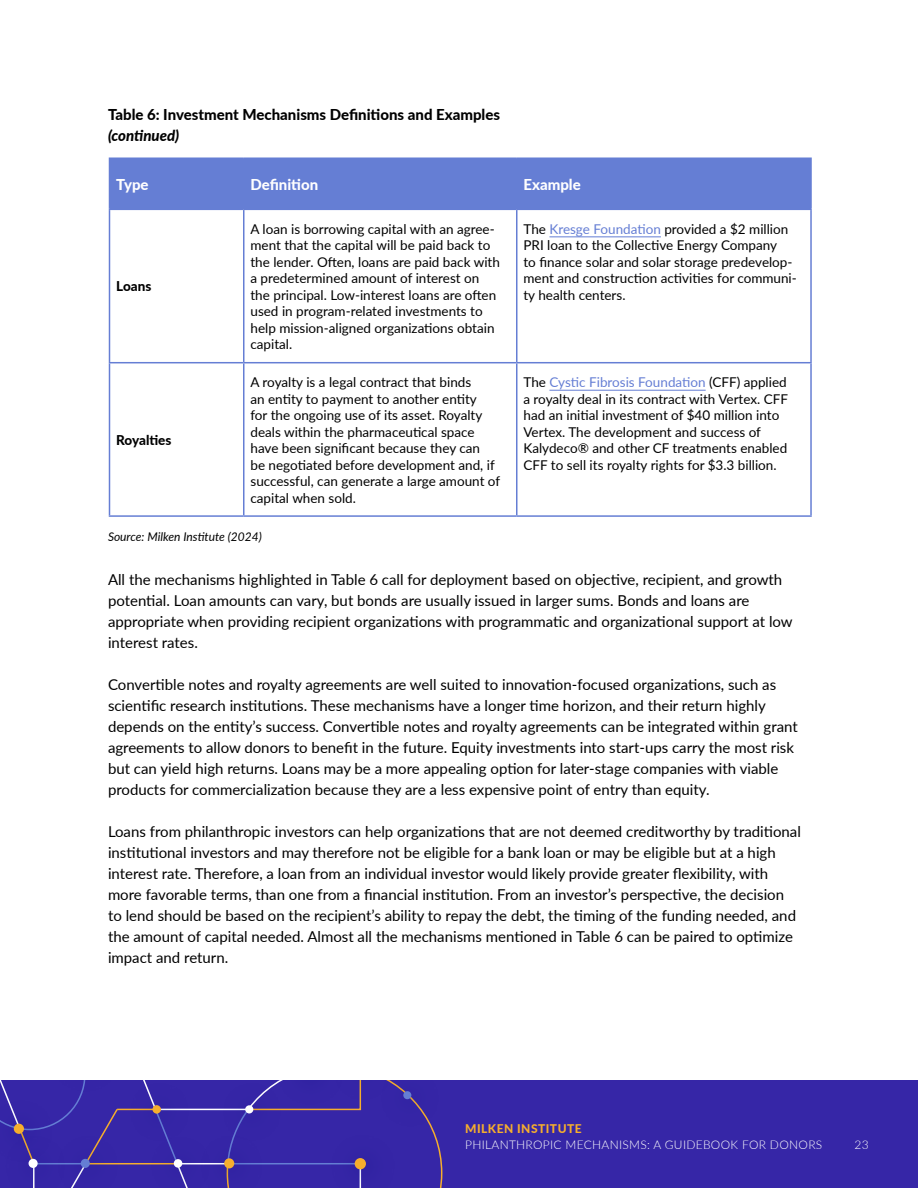
<style>
.page{position:relative;width:918px;height:1188px;background:#fff}
.page>*{position:absolute;margin:0;border:0;box-sizing:border-box;transform-origin:0 0}
.t1{font:15px/21px "Lato";color:#000}
.t2{font:800 15px "Lato";color:#000}
.t3{font:800 15px "Lato";color:#fff}
.t4{font:italic 800 15px "Lato";color:#000}
.t5{font:13.5px/16.5px "Lato";color:#000}
.t6{font:800 13.5px "Lato";color:#000}
.t7{font:300 12px "Lato";letter-spacing:.025em;color:#fff}
.t8{font:italic 12px "Lato";color:#000}
.t9{font:800 12px "Lato";letter-spacing:.04em;color:#f6ae2d}
.s1{color:#657ed4}
</style>
<div class="page">
<div style="left:0;top:1080px;width:918px;height:108px;background:#3626a7"></div>
<img style="left:81px;top:1080px;width:5px;height:16px">
<img style="left:143px;top:1080px;width:12px;height:27px">
<img style="left:311px;top:1158px;width:55px;height:30px">
<div style="left:355px;top:1158px;width:11px;height:11px;background:#f6ae2d;border-radius:50%"></div>
<img style="left:239px;top:1106px;width:52px;height:59px">
<img style="left:147px;top:1107px;width:92px;height:81px">
<div style="left:174px;top:1159px;width:8px;height:9px;background:#fff;border-radius:50%"></div>
<img style="left:95px;top:1108px;width:52px;height:57px">
<img style="left:81px;top:1146px;width:14px;height:27px">
<img style="left:0;top:1080px;width:81px;height:108px">
<div style="left:14px;top:1124px;width:10px;height:10px;background:#f6ae2d;border-radius:50%"></div>
<img style="left:421px;top:1108px;width:20px;height:48px">
<img style="left:386px;top:1080px;width:35px;height:31px">
<img style="left:250px;top:1080px;width:112px;height:53px">
<div style="left:110px;top:159px;width:700px;height:50px;background:#657ed4"></div>
<hr style="left:109px;top:210px;width:1px;height:152px;background:#657ed4">
<hr style="left:243px;top:210px;width:1px;height:152px;background:#657ed4">
<hr style="left:516px;top:210px;width:2px;height:152px;background:#657ed4">
<hr style="left:810px;top:210px;width:2px;height:152px;background:#657ed4">
<hr style="left:109px;top:362px;width:135px;height:1px;background:#657ed4">
<hr style="left:109px;top:363px;width:1px;height:152px;background:#657ed4">
<hr style="left:244px;top:362px;width:273px;height:1px;background:#657ed4">
<hr style="left:243px;top:363px;width:1px;height:152px;background:#657ed4">
<hr style="left:517px;top:362px;width:295px;height:1px;background:#657ed4">
<hr style="left:516px;top:363px;width:2px;height:152px;background:#657ed4">
<hr style="left:810px;top:363px;width:2px;height:152px;background:#657ed4">
<hr style="left:109px;top:515px;width:135px;height:2px;background:#657ed4">
<hr style="left:244px;top:515px;width:273px;height:2px;background:#657ed4">
<hr style="left:517px;top:515px;width:295px;height:2px;background:#657ed4">
<hr style="left:109px;top:158px;width:135px;height:1px;background:#657ed4">
<hr style="left:109px;top:159px;width:1px;height:50px;background:#657ed4">
<hr style="left:244px;top:158px;width:273px;height:1px;background:#657ed4">
<hr style="left:517px;top:158px;width:295px;height:1px;background:#657ed4">
<hr style="left:810px;top:159px;width:2px;height:50px;background:#657ed4">
<hr style="left:109px;top:209px;width:135px;height:1px;background:#657ed4">
<hr style="left:244px;top:209px;width:273px;height:1px;background:#657ed4">
<hr style="left:517px;top:209px;width:295px;height:1px;background:#657ed4">
<hr style="left:549px;top:237px;width:112px;height:1px;background:#657ed4">
<hr style="left:549px;top:390px;width:157px;height:1px;background:#657ed4">
<p class="t2" style="left:108px;top:103px;width:394px">Table 6: Investment Mechanisms Definitions and Examples</p>
<p class="t4" style="left:108px;top:124px;width:73px">(continued)</p>
<p class="t3" style="left:116px;top:173px;width:34px">Type</p>
<p class="t3" style="left:250px;top:173px;width:69px">Definition</p>
<p class="t3" style="left:524px;top:173px;width:59px">Example</p>
<p class="t6" style="left:116px;top:277px;width:37px">Loans</p>
<p class="t6" style="left:116px;top:430px;width:57px">Royalties</p>
<p class="t5" style="left:250px;top:220px;width:251px">A loan is borrowing capital with an agree&shy;ment that the capital will be paid back to the lender. Often, loans are paid back with a predetermined amount of interest on the principal. Low-interest loans are often used in program-related investments to help mission-aligned organizations obtain capital.</p>
<p class="t5" style="left:524px;top:220px;width:275px">The <span class="s1">Kresge Foundation</span> provided a $2 million PRI loan to the Collective Energy Company<br>to finance solar and solar storage predevelop&shy;ment and construction activities for communi&shy;ty health centers.</p>
<p class="t5" style="left:250px;top:373px;width:251px">A royalty is a legal contract that binds<br>an entity to payment to another entity<br>for the ongoing use of its asset. Royalty deals within the pharmaceutical space have been significant because they can<br>be negotiated before development and, if successful, can generate a large amount of capital when sold.</p>
<p class="t5" style="left:524px;top:373px;width:266px">The <span class="s1">Cystic Fibrosis Foundation</span> (CFF) applied a royalty deal in its contract with Vertex. CFF had an initial investment of $40 million into Vertex. The development and success of Kalydeco® and other CF treatments enabled CFF to sell its royalty rights for $3.3 billion.</p>
<p class="t8" style="left:108px;top:528px;width:155px">Source: Milken Institute (2024)</p>
<p class="t1" style="left:108px;top:569px;width:686px">All the mechanisms highlighted in Table 6 call for deployment based on objective, recipient, and growth potential. Loan amounts can vary, but bonds are usually issued in larger sums. Bonds and loans are appropriate when providing recipient organizations with programmatic and organizational support at low interest rates.</p>
<p class="t1" style="left:108px;top:674px;width:691px">Convertible notes and royalty agreements are well suited to innovation-focused organizations, such as scientific research institutions. These mechanisms have a longer time horizon, and their return highly depends on the entity’s success. Convertible notes and royalty agreements can be integrated within grant agreements to allow donors to benefit in the future. Equity investments into start-ups carry the most risk but can yield high returns. Loans may be a more appealing option for later-stage companies with viable products for commercialization because they are a less expensive point of entry than equity.</p>
<p class="t1" style="left:108px;top:821px;width:694px">Loans from philanthropic investors can help organizations that are not deemed creditworthy by traditional institutional investors and may therefore not be eligible for a bank loan or may be eligible but at a high interest rate. Therefore, a loan from an individual investor would likely provide greater flexibility, with more favorable terms, than one from a financial institution. From an investor’s perspective, the decision to lend should be based on the recipient’s ability to repay the debt, the timing of the funding needed, and the amount of capital needed. Almost all the mechanisms mentioned in Table 6 can be paired to optimize impact and return.</p>
<p class="t9" style="left:465px;top:1120px;width:118px">MILKEN INSTITUTE</p>
<p class="t7" style="left:465px;top:1137px;width:359px">PHILANTHROPIC MECHANISMS: A GUIDEBOOK FOR DONORS</p>
<p class="t7" style="left:855px;top:1137px;width:16px">23</p>
</div>
